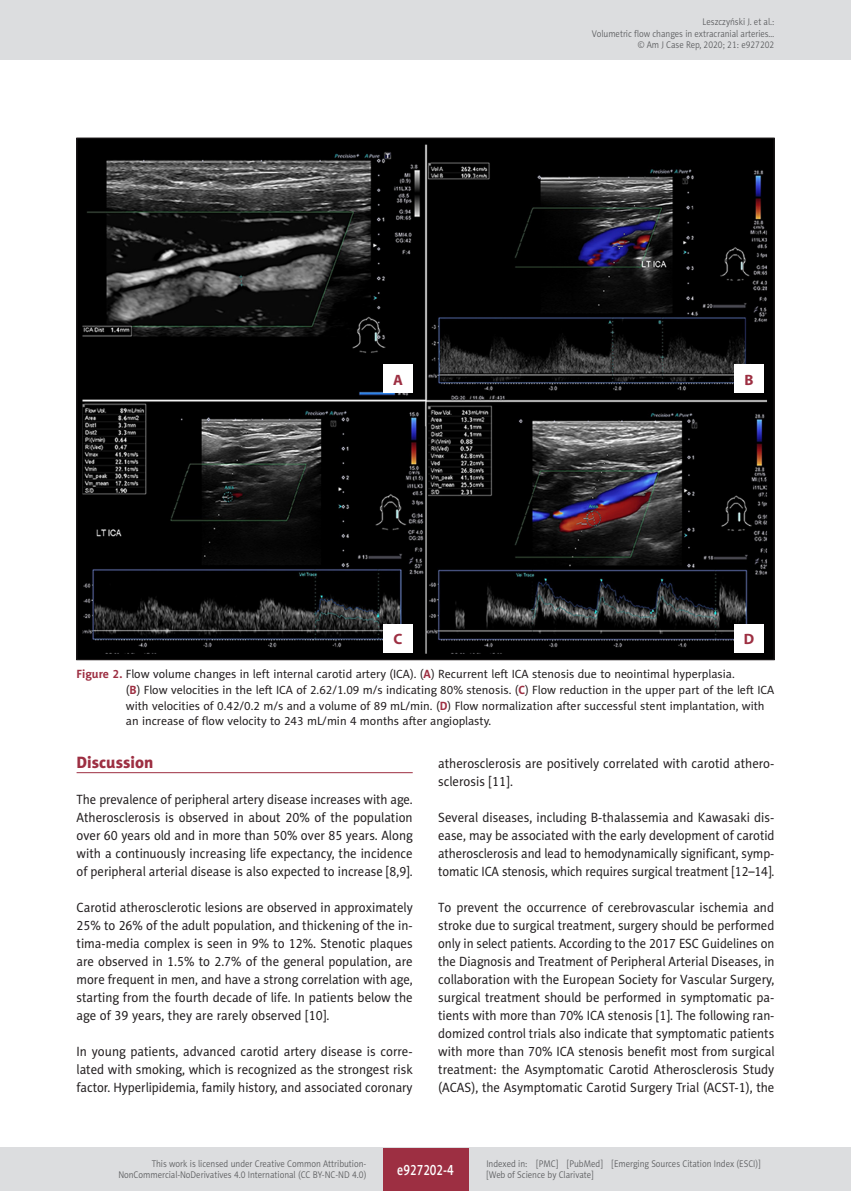
<style>
.page{position:relative;width:851px;height:1191px;background:#fff}
.page>*{position:absolute;margin:0;border:0;box-sizing:border-box;transform-origin:0 0}
.AJCR_Headline_1{font:16.5px "Naomi Sans EFN Heavy";color:#9d2f42}
.t1{font:15px "Naomi Sans EFN Medium";color:#fff;scale:.8 1}
.t2{font:700 15px "Myriad Pro";color:#9d2f42}
.AJCR_Body{font:13.5px/18px "Naomi Sans EFN";color:#231f20;text-align:justify;scale:.95 1}
.AJCR_Body-2{font:13.5px/18px "Naomi Sans EFN";color:#231f20;text-align:justify;scale:.94 1}
.AJCR_Rycina_tytul{font:12px/15.8px "Naomi Sans EFN";color:#231f20}
.t3{font:9.75px/11.2px "Naomi Sans EFN Light";color:#57585a;text-align:right;scale:.9 1}
.s1{font-weight:700;color:#9d2f42}
</style>
<div class="page">
<hr style="left:77px;top:772px;width:335px;height:1px;background:#9d2f42">
<img style="left:79px;top:140px;width:693px;height:518px">
<div style="left:383px;top:365px;width:29px;height:28px;background:#fff"></div>
<div style="left:383px;top:624px;width:29px;height:28px;background:#fff"></div>
<div style="left:734px;top:365px;width:29px;height:28px;background:#fff"></div>
<div style="left:734px;top:624px;width:29px;height:28px;background:#fff"></div>
<div style="left:0;top:0;width:850px;height:60px;background:#dcdddf"></div>
<hr style="left:850px;top:0;width:1px;height:60px;background:#dcdddf">
<div style="left:0;top:1148px;width:850px;height:43px;background:#dcdddf"></div>
<div style="left:383px;top:1147px;width:85px;height:43px;background:#9d2f42"></div>
<p class="t2" style="left:393px;top:370px;width:11px">A</p>
<p class="t2" style="left:393px;top:629px;width:10px">C</p>
<p class="t3" style="left:592px;top:16px;width:204px">Leszczyński J. et al.:<br>Volumetric flow changes in extracranial arteries… © Am J Case Rep, 2020; 21: e927202</p>
<p class="t2" style="left:744px;top:370px;width:11px">B</p>
<p class="t2" style="left:743px;top:629px;width:12px">D</p>
<p class="AJCR_Rycina_tytul" style="left:126px;top:666px;width:650px;text-indent:-49px"><span class="s1">Figure 2.</span> Flow volume changes in left internal carotid artery (ICA). (<span class="s1">A</span>) Recurrent left ICA stenosis due to neointimal hyperplasia.<br>(<span class="s1">B</span>) Flow velocities in the left ICA of 2.62/1.09 m/s indicating 80% stenosis. (<span class="s1">C</span>) Flow reduction in the upper part of the left ICA with velocities of 0.42/0.2 m/s and a volume of 89 mL/min. (<span class="s1">D</span>) Flow normalization after successful stent implantation, with an increase of flow velocity to 243 mL/min 4 months after angioplasty.</p>
<p class="AJCR_Headline_1" style="left:77px;top:752px;width:78px">Discussion</p>
<p class="AJCR_Body-2" style="left:77px;top:790px;width:359px">The prevalence of peripheral artery disease increases with age.<br>Atherosclerosis is observed in about 20% of the population over 60 years old and in more than 50% over 85 years. Along with a continuously increasing life expectancy, the incidence of peripheral arterial disease is also expected to increase [8,9].</p>
<p class="AJCR_Body" style="left:77px;top:898px;width:355px">Carotid atherosclerotic lesions are observed in approximately 25% to 26% of the adult population, and thickening of the in&shy;tima-media complex is seen in 9% to 12%. Stenotic plaques are observed in 1.5% to 2.7% of the general population, are more frequent in men, and have a strong correlation with age, starting from the fourth decade of life. In patients below the age of 39 years, they are rarely observed [10].</p>
<p class="AJCR_Body" style="left:77px;top:1042px;width:355px">In young patients, advanced carotid artery disease is corre&shy;lated with smoking, which is recognized as the strongest risk factor. Hyperlipidemia, family history, and associated coronary</p>
<p class="AJCR_Body" style="left:438px;top:754px;width:355px">atherosclerosis are positively correlated with carotid athero&shy;sclerosis [11].</p>
<p class="AJCR_Body" style="left:438px;top:808px;width:355px">Several diseases, including B-thalassemia and Kawasaki dis&shy;ease, may be associated with the early development of carotid atherosclerosis and lead to hemodynamically significant, symp&shy;tomatic ICA stenosis, which requires surgical treatment [12–14].</p>
<p class="AJCR_Body" style="left:438px;top:898px;width:355px">To prevent the occurrence of cerebrovascular ischemia and stroke due to surgical treatment, surgery should be performed only in select patients. According to the 2017 ESC Guidelines on the Diagnosis and Treatment of Peripheral Arterial Diseases, in collaboration with the European Society for Vascular Surgery, surgical treatment should be performed in symptomatic pa&shy;tients with more than 70% ICA stenosis [1]. The following ran&shy;domized control trials also indicate that symptomatic patients with more than 70% ICA stenosis benefit most from surgical treatment: the Asymptomatic Carotid Atherosclerosis Study (ACAS), the Asymptomatic Carotid Surgery Trial (ACST-1), the</p>
<p class="t3" style="left:118px;top:1158px;width:277px">This work is licensed under Creative Common Attribution-<br>NonCommercial-NoDerivatives 4.0 International (CC BY-NC-ND 4.0)</p>
<p class="t1" style="left:397px;top:1160px;width:72px">e927202-4</p>
<p class="t3" style="left:486px;top:1158px;width:306px;text-align:left">Indexed in: [PMC] [PubMed] [Emerging Sources Citation Index (ESCI)] [Web of Science by Clarivate]</p>
</div>
